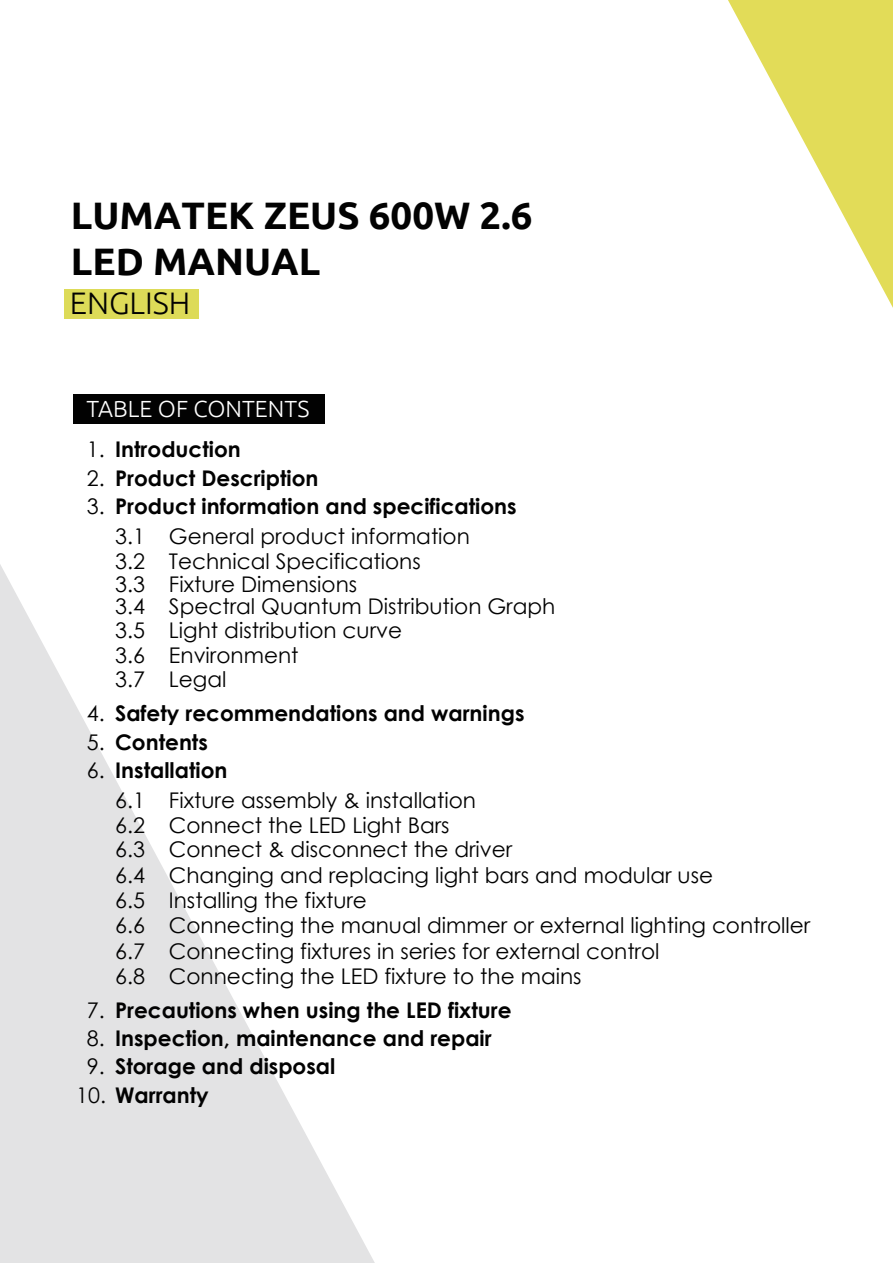
<style>
.page{position:relative;width:893px;height:1263px;background:#fff}
.page>*{position:absolute;margin:0;border:0;box-sizing:border-box;transform-origin:0 0}
.t1{font:700 38.25px/45.9px "Ubuntu";color:#020202}
.t2{font:300 31.05px "Ubuntu";color:#020202}
.t3{font:300 23.4px "Ubuntu";color:#fff}
.t4{font:21.6px/25.2px "Century Gothic";color:#020202}
.t5{font:700 21.6px "Century Gothic";color:#020202}
.s1{font-weight:400}
</style>
<div class="page">
<svg style="left:0;top:564px;width:375px;height:699px;fill:#e3e3e4"></svg>
<svg style="left:728px;top:0;width:164px;height:306px"></svg>
<div style="left:64px;top:289px;width:134px;height:29px;background:#dddb58"></div>
<div style="left:73px;top:394px;width:251px;height:30px;background:#020202"></div>
<h1 class="t1" style="left:71px;top:192px;width:463px">LUMATEK ZEUS 600W 2.6<br>LED MANUAL</h1>
<h2 class="t2" style="left:70px;top:285px;width:122px">ENGLISH</h2>
<p class="t3" style="left:87px;top:395px;width:224px">TABLE OF CONTENTS</p>
<p class="t5" style="left:87px;top:433px;width:155px"><span class="s1">1.</span> Introduction</p>
<p class="t5" style="left:87px;top:461px;width:233px"><span class="s1">2.</span> Product Description</p>
<p class="t5" style="left:87px;top:490px;width:431px"><span class="s1">3.</span> Product information and specifications</p>
<p class="t4" style="left:115px;top:523px;width:356px;line-height:24.6px">3.1 General product information<br>3.2 Technical Specifications</p>
<p class="t4" style="left:115px;top:594px;width:442px;line-height:24.3px">3.4 Spectral Quantum Distribution Graph<br>3.5 Light distribution curve<br>3.6 Environment<br>3.7 Legal</p>
<p class="t4" style="left:115px;top:571px;width:244px">3.3 Fixture Dimensions</p>
<p class="t5" style="left:87px;top:697px;width:439px"><span class="s1">4.</span> Safety recommendations and warnings</p>
<p class="t5" style="left:87px;top:725px;width:123px"><span class="s1">5.</span> Contents</p>
<p class="t5" style="left:87px;top:754px;width:142px"><span class="s1">6.</span> Installation</p>
<p class="t4" style="left:115px;top:787px;width:696px">6.1 Fixture assembly &amp; installation<br>6.2 Connect the LED Light Bars<br>6.3 Connect &amp; disconnect the driver<br>6.4 Changing and replacing light bars and modular use<br>6.5 Installing the fixture<br>6.6 Connecting the manual dimmer or external lighting controller 6.7 Connecting fixtures in series for external control<br>6.8 Connecting the LED fixture to the mains</p>
<p class="t5" style="left:87px;top:994px;width:426px"><span class="s1">7.</span> Precautions when using the LED fixture</p>
<p class="t5" style="left:87px;top:1022px;width:406px"><span class="s1">8.</span> Inspection, maintenance and repair</p>
<p class="t5" style="left:87px;top:1050px;width:250px"><span class="s1">9.</span> Storage and disposal</p>
<p class="t5" style="left:76px;top:1078px;width:134px"><span class="s1">10.</span> Warranty</p>
</div>
